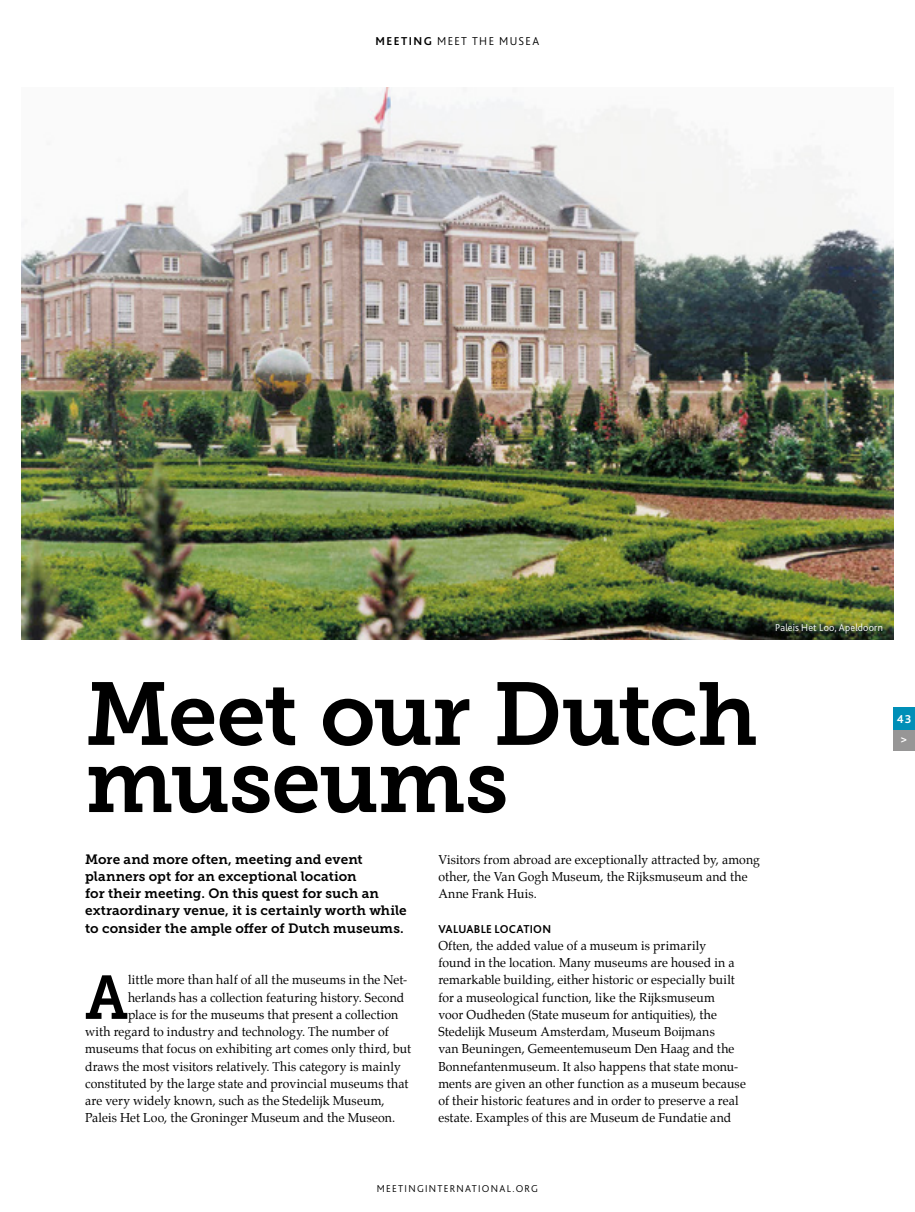
<style>
.page{position:relative;width:915px;height:1212px;background:#fff}
.page>*{position:absolute;margin:0;border:0;box-sizing:border-box;transform-origin:0 0}
.t1{font:88.5px/67.2px "Museo Slab 700";letter-spacing:-.02em;color:#000}
.t2{font:61.35px "Museo Slab 700";color:#000;scale:.96 1}
.t3{font:13.5px/17.2px "Museo Slab 700";letter-spacing:.005em;color:#000}
.t4{font:12.75px/17.2px "Palatino";letter-spacing:.01em;color:#000;scale:.96 1}
.t5{font:300 12px "Bliss 2";letter-spacing:.12em;color:#000}
.t6{font:700 12px "Bliss 2";letter-spacing:.02em;color:#000;scale:.96 1}
.t7{font:700 12px/20.7px "Bliss 2";color:#fff}
.t8{font:300 10.5px "Bliss 2";letter-spacing:.125em;color:#000}
.t9{font:300 10.5px "Bliss 2";letter-spacing:.015em;color:#fff}
.s1{font-weight:700}
</style>
<div class="page">
<img style="left:21px;top:87px;width:872px;height:552px">
<div style="left:892px;top:728px;width:22px;height:22px;background:#979696"></div>
<div style="left:892px;top:707px;width:22px;height:22px;background:#008fb7"></div>
<p class="t5" style="left:375px;top:33px;width:165px"><span class="s1">MEETING</span> MEET THE MUSEA</p>
<p class="t9" style="left:775px;top:621px;width:109px">Paleis Het Loo, Apeldoorn</p>
<h1 class="t1" style="left:85px;top:681px;width:673px">Meet our Dutch museums</h1>
<p class="t3" style="left:85px;top:850px;width:323px">More and more often, meeting and event planners opt for an exceptional location<br>for their meeting. On this quest for such an extraordinary venue, it is certainly worth while to consider the ample offer of Dutch museums.</p>
<h2 class="t2" style="left:85px;top:963px;width:46px">A</h2>
<p class="t4" style="left:128px;top:971px;width:292px">little more than half of all the museums in the Net-</p>
<p class="t4" style="left:128px;top:988px;width:289px">herlands has a collection featuring history. Second</p>
<p class="t4" style="left:128px;top:1006px;width:283px">place is for the museums that present a collection</p>
<p class="t4" style="left:85px;top:1023px;width:318px">with regard to industry and technology. The number of</p>
<p class="t4" style="left:85px;top:1040px;width:341px">museums that focus on exhibiting art comes only third, but</p>
<p class="t4" style="left:85px;top:1057px;width:330px">draws the most visitors relatively. This category is mainly</p>
<p class="t4" style="left:85px;top:1075px;width:338px">constituted by the large state and provincial museums that</p>
<p class="t4" style="left:85px;top:1092px;width:313px">are very widely known, such as the Stedelijk Museum,</p>
<p class="t4" style="left:85px;top:1109px;width:324px">Paleis Het Loo, the Groninger Museum and the Museon.</p>
<p class="t4" style="left:438px;top:850px;width:336px">Visitors from abroad are exceptionally attracted by, among other, the Van Gogh Museum, the Rijksmuseum and the<br>Anne Frank Huis.</p>
<p class="t6" style="left:438px;top:921px;width:119px">VALUABLE LOCATION</p>
<p class="t4" style="left:438px;top:937px;width:322px">Often, the added value of a museum is primarily<br>found in the location. Many museums are housed in a remarkable building, either historic or especially built for a museological function, like the Rijksmuseum<br>voor Oudheden (State museum for antiquities), the Stedelijk Museum Amsterdam, Museum Boijmans<br>van Beuningen, Gemeentemuseum Den Haag and the Bonnefantenmuseum. It also happens that state monu&shy;ments are given an other function as a museum because of their historic features and in order to preserve a real estate. Examples of this are Museum de Fundatie and</p>
<p class="t7" style="left:896px;top:708px;width:16px">43 &gt;</p>
<p class="t8" style="left:377px;top:1182px;width:163px">MEETINGINTERNATIONAL.ORG</p>
</div>
